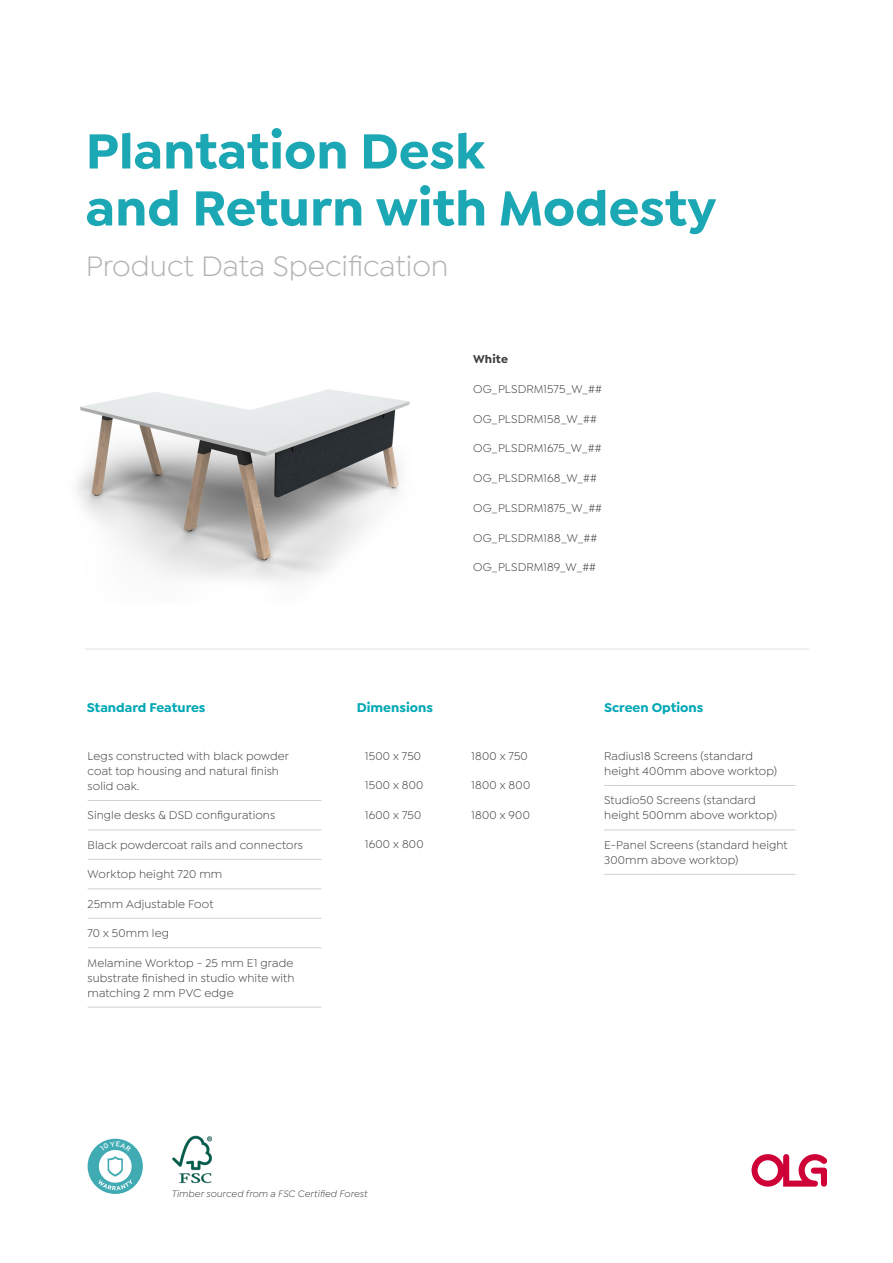
<style>
.page{position:relative;width:893px;height:1263px;background:#fff}
.page>*{position:absolute;margin:0;border:0;box-sizing:border-box;transform-origin:0 0}
.t1{font:700 52.5px "Isidora Sans";color:#1ca7b4}
.t2{font:30px "Isidora Sans";color:#b2b4b2}
.t3{font:700 13.5px "Isidora Sans";color:#00a7b5}
.Table_BC{font:12px/15px "Isidora Sans";letter-spacing:.01em;color:#3e3e3f}
.Body_copy{font:12px "Isidora Sans";letter-spacing:.01em;color:#3e3e3f}
.Body_copy-2{font:700 12px "Isidora Sans";letter-spacing:.01em;color:#3e3e3f}
.t4{font:italic 9.9px "Isidora Sans";letter-spacing:.015em;color:#3e3e3f}
</style>
<div class="page">
<svg style="left:752px;top:1154px;width:75px;height:33px"></svg>
<div style="left:88px;top:1139px;width:55px;height:55px;background:#41abb4;border-radius:50%"></div>
<hr style="left:86px;top:648px;width:723px;height:2px;background:#f0f0f0">
<hr style="left:88px;top:800px;width:233px;height:1px;background:#d1d2d4">
<hr style="left:88px;top:830px;width:233px;height:1px;background:#d1d2d4">
<hr style="left:88px;top:859px;width:233px;height:1px;background:#d1d2d4">
<hr style="left:88px;top:888px;width:233px;height:1px;background:#d1d2d4">
<hr style="left:88px;top:918px;width:233px;height:1px;background:#d1d2d4">
<hr style="left:88px;top:947px;width:233px;height:1px;background:#d1d2d4">
<hr style="left:88px;top:1007px;width:233px;height:1px;background:#d1d2d4">
<hr style="left:604px;top:785px;width:191px;height:1px;background:#d1d2d4">
<hr style="left:604px;top:830px;width:191px;height:1px;background:#d1d2d4">
<hr style="left:604px;top:874px;width:191px;height:1px;background:#d1d2d4">
<img style="left:172px;top:1136px;width:40px;height:47px">
<img style="left:77px;top:389px;width:333px;height:193px">
<svg style="left:99px;top:1141px;width:33px;height:49px"></svg>
<p class="t1" style="left:86px;top:119px;width:401px">Plantation Desk</p>
<p class="t1" style="left:86px;top:176px;width:632px">and Return with Modesty</p>
<p class="t2" style="left:86px;top:250px;width:364px">Product Data Specification</p>
<p class="Body_copy-2" style="left:473px;top:352px;width:37px">White</p>
<p class="Body_copy" style="left:473px;top:382px;width:130px">OG_PLSDRM1575_W_##</p>
<p class="Body_copy" style="left:473px;top:412px;width:125px">OG_PLSDRM158_W_##</p>
<p class="Body_copy" style="left:473px;top:442px;width:130px">OG_PLSDRM1675_W_##</p>
<p class="Body_copy" style="left:473px;top:471px;width:125px">OG_PLSDRM168_W_##</p>
<p class="Body_copy" style="left:473px;top:501px;width:130px">OG_PLSDRM1875_W_##</p>
<p class="Body_copy" style="left:473px;top:531px;width:126px">OG_PLSDRM188_W_##</p>
<p class="Body_copy" style="left:473px;top:561px;width:124px">OG_PLSDRM189_W_##</p>
<p class="t3" style="left:87px;top:699px;width:120px">Standard Features</p>
<p class="t3" style="left:357px;top:699px;width:78px">Dimensions</p>
<p class="t3" style="left:604px;top:699px;width:101px">Screen Options</p>
<p class="Table_BC" style="left:88px;top:748px;width:203px">Legs constructed with black powder coat top housing and natural finish solid oak.</p>
<p class="Table_BC" style="left:88px;top:808px;width:189px">Single desks &amp; DSD configurations</p>
<p class="Table_BC" style="left:88px;top:837px;width:217px">Black powdercoat rails and connectors</p>
<p class="Table_BC" style="left:88px;top:867px;width:136px">Worktop height 720 mm</p>
<p class="Table_BC" style="left:88px;top:896px;width:127px">25mm Adjustable Foot</p>
<p class="Table_BC" style="left:88px;top:925px;width:83px">70 x 50mm leg</p>
<p class="Table_BC" style="left:88px;top:955px;width:208px;text-align:justify">Melamine Worktop - 25 mm E1 grade substrate finished in studio white with matching 2 mm PVC edge</p>
<p class="Table_BC" style="left:604px;top:748px;width:174px">Radius18 Screens (standard height 400mm above worktop)</p>
<p class="Table_BC" style="left:604px;top:793px;width:174px">Studio50 Screens (standard height 500mm above worktop)</p>
<p class="Table_BC" style="left:604px;top:837px;width:185px">E-Panel Screens (standard height<br>300mm above worktop)</p>
<p class="Body_copy" style="left:365px;top:749px;width:57px">1500 x 750</p>
<p class="Body_copy" style="left:472px;top:749px;width:58px">1800 x 750</p>
<p class="Body_copy" style="left:365px;top:779px;width:60px">1500 x 800</p>
<p class="Body_copy" style="left:472px;top:779px;width:60px">1800 x 800</p>
<p class="Body_copy" style="left:365px;top:808px;width:57px">1600 x 750</p>
<p class="Body_copy" style="left:472px;top:808px;width:60px">1800 x 900</p>
<p class="Body_copy" style="left:365px;top:838px;width:60px">1600 x 800</p>
<p class="t4" style="left:171px;top:1188px;width:197px">Timber sourced from a FSC Certified Forest</p>
</div>
